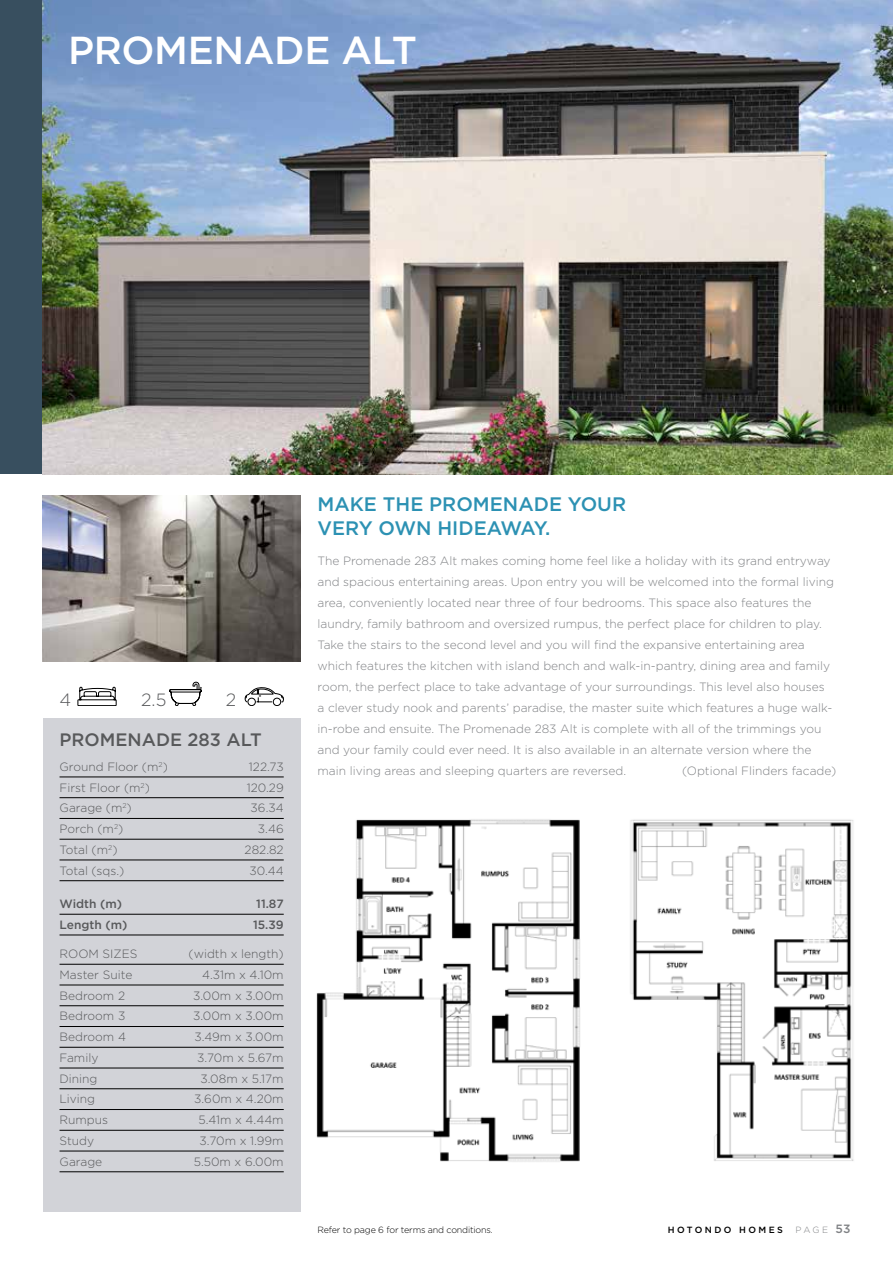
<style>
.page{position:relative;width:893px;height:1263px;background:#fff}
.page>*{position:absolute;margin:0;border:0;box-sizing:border-box;transform-origin:0 0}
.t1{font:500 39px "Gotham";letter-spacing:-.01em;color:#fff}
.t2{font:500 19.5px/24px "Gotham";color:#2c91b3}
.t3{font:500 18px "Gotham";color:#58595b}
.t4{font:300 17.7px "Gotham";color:#58595b}
.t5{font:300 12px/21px "Gotham";color:#808285}
.t6{font:300 12px "Gotham";color:#58595b}
.t7{font:500 12px "Gotham";color:#58595b}
.t8{font:300 9px "Gotham";letter-spacing:-.02em;color:#000}
.t9{font:500 9px "Gotham";letter-spacing:.27em;color:#000}
.t10{font:300 9px "Gotham";color:#808285}
.s1{font-weight:500;font-size:12px}
</style>
<div class="page">
<div style="left:0;top:0;width:43px;height:474px;background:#384f5f"></div>
<div style="left:43px;top:719px;width:257px;height:493px;background:#d2d3d8"></div>
<img style="left:43px;top:0;width:850px;height:474px">
<img style="left:43px;top:495px;width:257px;height:166px">
<hr style="left:60px;top:777px;width:224px;height:1px;background:#000">
<hr style="left:60px;top:797px;width:224px;height:1px;background:#000">
<hr style="left:60px;top:818px;width:224px;height:1px;background:#000">
<hr style="left:60px;top:839px;width:224px;height:1px;background:#000">
<hr style="left:60px;top:860px;width:224px;height:1px;background:#000">
<hr style="left:60px;top:880px;width:224px;height:1px;background:#000">
<hr style="left:60px;top:914px;width:224px;height:1px;background:#000">
<hr style="left:60px;top:935px;width:224px;height:1px;background:#000">
<hr style="left:60px;top:964px;width:224px;height:1px;background:#000">
<hr style="left:60px;top:985px;width:224px;height:1px;background:#000">
<hr style="left:60px;top:1005px;width:224px;height:1px;background:#000">
<hr style="left:60px;top:1026px;width:224px;height:1px;background:#000">
<hr style="left:60px;top:1047px;width:224px;height:1px;background:#000">
<hr style="left:60px;top:1068px;width:224px;height:1px;background:#000">
<hr style="left:60px;top:1088px;width:224px;height:1px;background:#000">
<hr style="left:60px;top:1109px;width:224px;height:1px;background:#000">
<hr style="left:60px;top:1130px;width:224px;height:1px;background:#000">
<hr style="left:60px;top:1151px;width:224px;height:1px;background:#000">
<hr style="left:60px;top:1171px;width:224px;height:1px;background:#000">
<img style="left:316px;top:819px;width:538px;height:343px">
<svg style="left:245px;top:687px;width:39px;height:19px"></svg>
<svg style="left:169px;top:682px;width:33px;height:24px"></svg>
<svg style="left:78px;top:687px;width:38px;height:19px"></svg>
<h1 class="t1" style="left:68px;top:24px;width:350px">PROMENADE ALT</h1>
<h3 class="t4" style="left:60px;top:688px;width:13px">4</h3>
<h3 class="t4" style="left:141px;top:688px;width:27px">2.5</h3>
<h3 class="t4" style="left:226px;top:688px;width:12px">2</h3>
<h3 class="t3" style="left:60px;top:728px;width:204px">PROMENADE 283 ALT</h3>
<p class="t6" style="left:60px;top:759px;width:110px">Ground Floor (m<sup>2</sup>)</p>
<p class="t6" style="left:249px;top:759px;width:36px">122.73</p>
<p class="t6" style="left:60px;top:780px;width:92px">First Floor (m<sup>2</sup>)</p>
<p class="t6" style="left:247px;top:780px;width:38px">120.29</p>
<p class="t6" style="left:60px;top:800px;width:74px">Garage (m<sup>2</sup>)</p>
<p class="t6" style="left:251px;top:800px;width:35px">36.34</p>
<p class="t6" style="left:60px;top:821px;width:65px">Porch (m<sup>2</sup>)</p>
<p class="t6" style="left:258px;top:821px;width:27px">3.46</p>
<p class="t6" style="left:60px;top:842px;width:59px">Total (m<sup>2</sup>)</p>
<p class="t6" style="left:245px;top:842px;width:41px">282.82</p>
<p class="t6" style="left:60px;top:863px;width:66px">Total (sqs.)</p>
<p class="t6" style="left:249px;top:863px;width:36px">30.44</p>
<p class="t7" style="left:60px;top:896px;width:64px">Width (m)</p>
<p class="t7" style="left:256px;top:896px;width:29px">11.87</p>
<p class="t7" style="left:60px;top:917px;width:69px">Length (m)</p>
<p class="t7" style="left:253px;top:917px;width:32px">15.39</p>
<p class="t6" style="left:60px;top:946px;width:80px">ROOM SIZES</p>
<p class="t6" style="left:189px;top:946px;width:97px">(width x length)</p>
<p class="t6" style="left:60px;top:967px;width:74px">Master Suite</p>
<p class="t6" style="left:202px;top:967px;width:83px">4.31m x 4.10m</p>
<p class="t6" style="left:60px;top:988px;width:67px">Bedroom 2</p>
<p class="t6" style="left:193px;top:988px;width:92px">3.00m x 3.00m</p>
<p class="t6" style="left:60px;top:1008px;width:67px">Bedroom 3</p>
<p class="t6" style="left:193px;top:1008px;width:92px">3.00m x 3.00m</p>
<p class="t6" style="left:60px;top:1029px;width:68px">Bedroom 4</p>
<p class="t6" style="left:194px;top:1029px;width:91px">3.49m x 3.00m</p>
<p class="t6" style="left:60px;top:1050px;width:40px">Family</p>
<p class="t6" style="left:197px;top:1050px;width:88px">3.70m x 5.67m</p>
<p class="t6" style="left:60px;top:1071px;width:39px">Dining</p>
<p class="t6" style="left:200px;top:1071px;width:85px">3.08m x 5.17m</p>
<p class="t6" style="left:60px;top:1091px;width:37px">Living</p>
<p class="t6" style="left:194px;top:1091px;width:91px">3.60m x 4.20m</p>
<p class="t6" style="left:60px;top:1112px;width:50px">Rumpus</p>
<p class="t6" style="left:198px;top:1112px;width:87px">5.41m x 4.44m</p>
<p class="t6" style="left:60px;top:1133px;width:36px">Study</p>
<p class="t6" style="left:199px;top:1133px;width:86px">3.70m x 1.99m</p>
<p class="t6" style="left:60px;top:1154px;width:44px">Garage</p>
<p class="t6" style="left:194px;top:1154px;width:91px">5.50m x 6.00m</p>
<h2 class="t2" style="left:317px;top:492px;width:310px">MAKE THE PROMENADE YOUR<br>VERY OWN HIDEAWAY.</h2>
<p class="t5" style="left:317px;top:549px;width:518px">The Promenade 283 Alt makes coming home feel like a holiday with its grand entryway and spacious entertaining areas. Upon entry you will be welcomed into the formal living area, conveniently located near three of four bedrooms. This space also features the laundry, family bathroom and oversized rumpus, the perfect place for children to play.<br>Take the stairs to the second level and you will find the expansive entertaining area which features the kitchen with island bench and walk-in-pantry, dining area and family room, the perfect place to take advantage of your surroundings. This level also houses a clever study nook and parents’ paradise, the master suite which features a huge walk&shy;in-robe and ensuite. The Promenade 283 Alt is complete with all of the trimmings you and your family could ever need. It is also available in an alternate version where the main living areas and sleeping quarters are reversed.</p>
<p class="t5" style="left:682px;top:759px;width:156px">(Optional Flinders facade)</p>
<p class="t8" style="left:317px;top:1224px;width:177px">Refer to page 6 for terms and conditions.</p>
<p class="t9" style="left:668px;top:1224px;width:117px">HOTONDO HOMES</p>
<p class="t10" style="left:796px;top:1224px;width:56px">PAGE <span class="s1">53</span></p>
</div>
